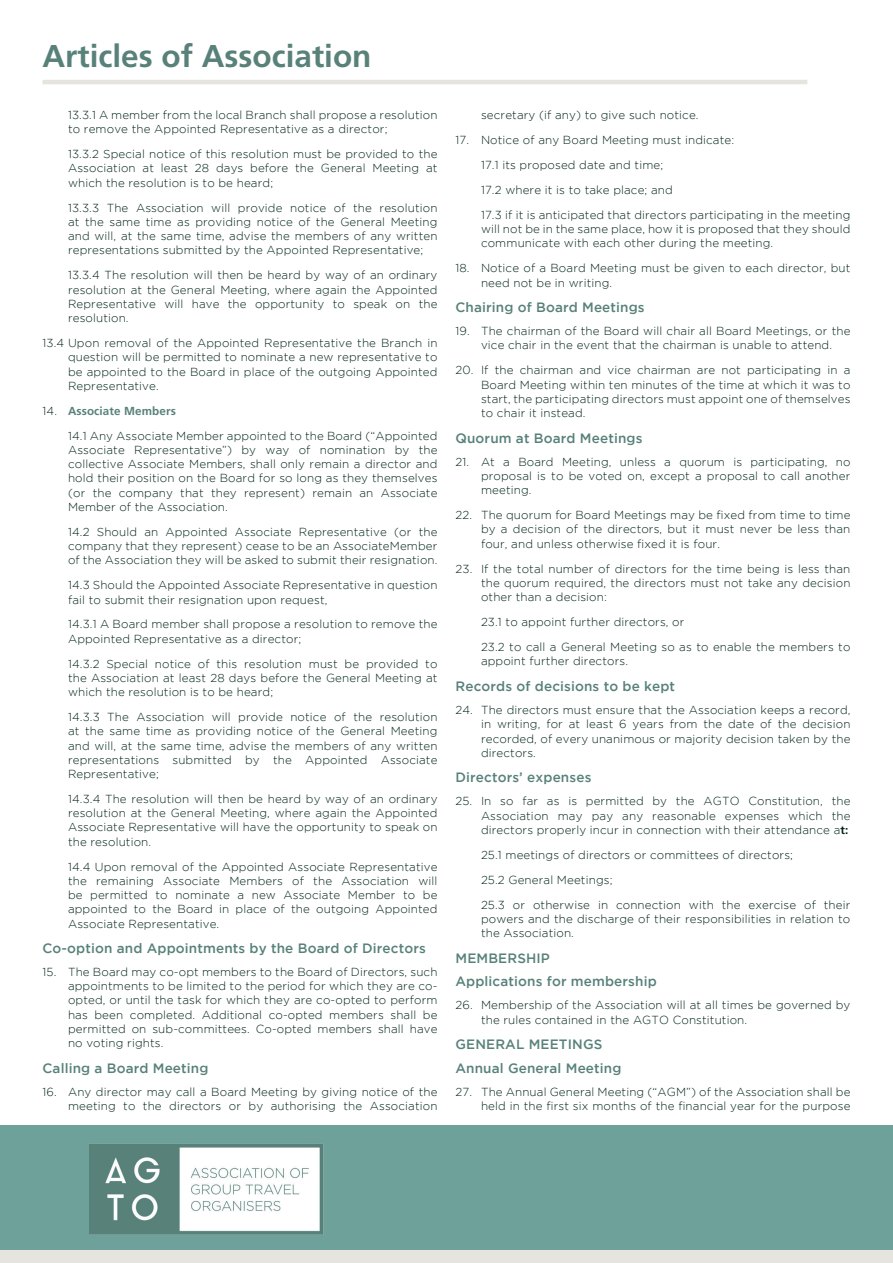
<style>
.page{position:relative;width:893px;height:1263px;background:#fff}
.page>*{position:absolute;margin:0;border:0;box-sizing:border-box;transform-origin:0 0}
.t1{font:700 31.5px "Frutiger";color:#58817a}
.t2{font:500 13.5px/23.5px "Gotham";letter-spacing:.01em;color:#58817a}
.t3{font:300 11.7px/14.2px "Gotham";letter-spacing:.01em;color:#03241b;text-align:justify}
.t4{font:700 11.7px "Frutiger";letter-spacing:.01em;color:#58817a}
.s1{font-family:"Gotham";font-weight:300;color:#03241b}
.s2{font-family:"Frutiger";font-weight:700}
</style>
<div class="page">
<div style="left:0;top:1125px;width:893px;height:138px;background:#6da19a"></div>
<img style="left:89px;top:1144px;width:235px;height:90px">
<div style="left:0;top:1250px;width:893px;height:13px;background:#e6e4df"></div>
<hr style="left:43px;top:80px;width:764px;height:4px;background:#e6e4df">
<h1 class="t1" style="left:43px;top:38px;width:330px">Articles of Association</h1>
<p class="t3" style="left:68px;top:108px;width:371px">13.3.1 A member from the local Branch shall propose a resolution to remove the Appointed Representative as a director;</p>
<p class="t3" style="left:68px;top:147px;width:371px">13.3.2 Special notice of this resolution must be provided to the Association at least 28 days before the General Meeting at which the resolution is to be heard;</p>
<p class="t3" style="left:68px;top:200px;width:371px">13.3.3 The Association will provide notice of the resolution at the same time as providing notice of the General Meeting and will, at the same time, advise the members of any written representations submitted by the Appointed Representative;</p>
<p class="t3" style="left:68px;top:268px;width:371px">13.3.4 The resolution will then be heard by way of an ordinary resolution at the General Meeting, where again the Appointed Representative will have the opportunity to speak on the resolution.</p>
<p class="t3" style="left:68px;top:336px;width:371px;text-indent:-26px">13.4 Upon removal of the Appointed Representative the Branch in question will be permitted to nominate a new representative to be appointed to the Board in place of the outgoing Appointed Representative.</p>
<p class="t4" style="left:43px;top:404px;width:135px"><span class="s1">14.</span> Associate Members</p>
<p class="t3" style="left:68px;top:428px;width:371px">14.1 Any Associate Member appointed to the Board (“Appointed Associate Representative”) by way of nomination by the collective Associate Members, shall only remain a director and hold their position on the Board for so long as they themselves (or the company that they represent) remain an Associate Member of the Association.</p>
<p class="t3" style="left:68px;top:524px;width:371px">14.2 Should an Appointed Associate Representative (or the company that they represent) cease to be an AssociateMember of the Association they will be asked to submit their resignation.</p>
<p class="t3" style="left:68px;top:578px;width:371px">14.3 Should the Appointed Associate Representative in question fail to submit their resignation upon request,</p>
<p class="t3" style="left:68px;top:617px;width:371px">14.3.1 A Board member shall propose a resolution to remove the<br>Appointed Representative as a director;</p>
<p class="t3" style="left:68px;top:656px;width:371px">14.3.2 Special notice of this resolution must be provided to the Association at least 28 days before the General Meeting at which the resolution is to be heard;</p>
<p class="t3" style="left:68px;top:709px;width:371px">14.3.3 The Association will provide notice of the resolution at the same time as providing notice of the General Meeting and will, at the same time, advise the members of any written representations submitted by the Appointed Associate Representative;</p>
<p class="t3" style="left:68px;top:791px;width:371px">14.3.4 The resolution will then be heard by way of an ordinary resolution at the General Meeting, where again the Appointed Associate Representative will have the opportunity to speak on the resolution.</p>
<p class="t3" style="left:68px;top:859px;width:371px">14.4 Upon removal of the Appointed Associate Representative the remaining Associate Members of the Association will be permitted to nominate a new Associate Member to be appointed to the Board in place of the outgoing Appointed Associate Representative.</p>
<p class="t2" style="left:43px;top:936px;width:385px">Co-option and Appointments by the Board of Directors</p>
<p class="t3" style="left:68px;top:964px;width:371px;text-indent:-26px">15. The Board may co-opt members to the Board of Directors, such appointments to be limited to the period for which they are co&shy;opted, or until the task for which they are co-opted to perform has been completed. Additional co-opted members shall be permitted on sub-committees. Co-opted members shall have no voting rights.</p>
<p class="t2" style="left:43px;top:1056px;width:167px">Calling a Board Meeting</p>
<p class="t3" style="left:43px;top:1084px;width:396px;text-align:right">16. Any director may call a Board Meeting by giving notice of the meeting to the directors or by authorising the Association</p>
<p class="t3" style="left:481px;top:108px;width:219px">secretary (if any) to give such notice.</p>
<p class="t3" style="left:481px;top:127px;width:371px;line-height:24.9px;text-align:left;text-indent:-26px">17. Notice of any Board Meeting must indicate:<br>17.1 its proposed date and time;<br>17.2 where it is to take place; and<br>17.3 if it is anticipated that directors participating in the meeting</p>
<p class="t3" style="left:481px;top:222px;width:371px">will not be in the same place, how it is proposed that they should communicate with each other during the meeting.</p>
<p class="t3" style="left:481px;top:261px;width:371px;text-indent:-26px">18. Notice of a Board Meeting must be given to each director, but need not be in writing.</p>
<p class="t2" style="left:455px;top:295px;width:191px">Chairing of Board Meetings</p>
<p class="t3" style="left:481px;top:324px;width:371px;text-indent:-26px">19. The chairman of the Board will chair all Board Meetings, or the vice chair in the event that the chairman is unable to attend.</p>
<p class="t3" style="left:481px;top:363px;width:371px;text-indent:-26px">20. If the chairman and vice chairman are not participating in a Board Meeting within ten minutes of the time at which it was to start, the participating directors must appoint one of themselves to chair it instead.</p>
<p class="t2" style="left:455px;top:426px;width:188px">Quorum at Board Meetings</p>
<p class="t3" style="left:481px;top:454px;width:371px;text-indent:-26px">21. At a Board Meeting, unless a quorum is participating, no proposal is to be voted on, except a proposal to call another meeting.</p>
<p class="t3" style="left:481px;top:508px;width:371px;text-indent:-26px">22. The quorum for Board Meetings may be fixed from time to time by a decision of the directors, but it must never be less than four, and unless otherwise fixed it is four.</p>
<p class="t3" style="left:481px;top:561px;width:371px;text-indent:-26px">23. If the total number of directors for the time being is less than the quorum required, the directors must not take any decision other than a decision:</p>
<p class="t3" style="left:481px;top:609px;width:371px;line-height:24.9px">23.1 to appoint further directors, or<br>23.2 to call a General Meeting so as to enable the members to</p>
<p class="t3" style="left:481px;top:654px;width:149px">appoint further directors.</p>
<p class="t2" style="left:455px;top:674px;width:221px">Records of decisions to be kept</p>
<p class="t3" style="left:481px;top:702px;width:371px;text-indent:-26px">24. The directors must ensure that the Association keeps a record, in writing, for at least 6 years from the date of the decision recorded, of every unanimous or majority decision taken by the directors.</p>
<p class="t2" style="left:455px;top:766px;width:137px">Directors’ expenses</p>
<p class="t3" style="left:481px;top:794px;width:371px;text-indent:-26px">25. In so far as is permitted by the AGTO Constitution, the Association may pay any reasonable expenses which the directors properly incur in connection with their attendance a<span class="s2">t:</span></p>
<p class="t3" style="left:481px;top:842px;width:371px;line-height:24.9px;text-align:left">25.1 meetings of directors or committees of directors;<br>25.2 General Meetings;<br>25.3 or otherwise in connection with the exercise of their</p>
<p class="t3" style="left:481px;top:911px;width:371px">powers and the discharge of their responsibilities in relation to the Association.</p>
<p class="t2" style="left:455px;top:946px;width:203px">MEMBERSHIP<br>Applications for membership</p>
<p class="t3" style="left:481px;top:998px;width:371px;text-indent:-26px">26. Membership of the Association will at all times be governed by the rules contained in the AGTO Constitution.</p>
<p class="t2" style="left:455px;top:1032px;width:167px">GENERAL MEETINGS<br>Annual General Meeting</p>
<p class="t3" style="left:455px;top:1084px;width:396px;text-align:right">27. The Annual General Meeting (“AGM”) of the Association shall be held in the first six months of the financial year for the purpose</p>
</div>
